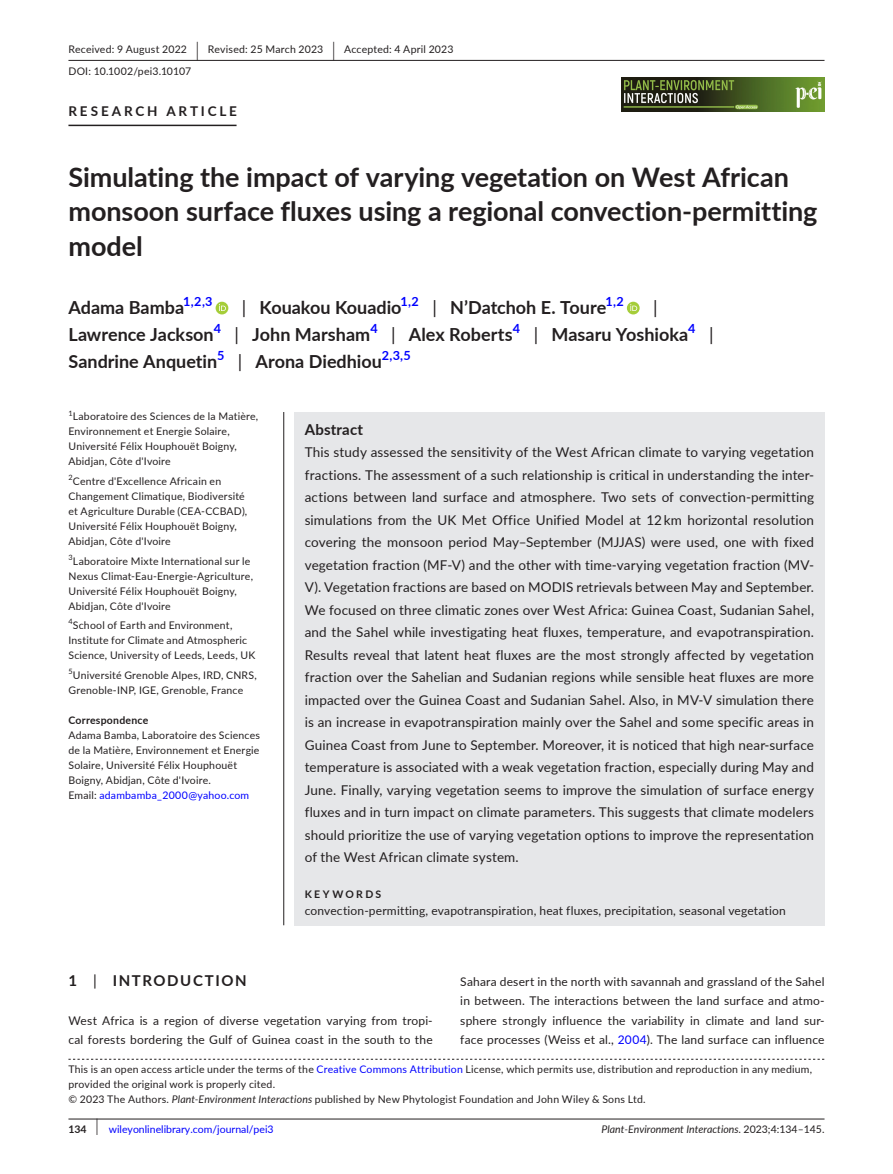
<style>
.page{position:relative;width:893px;height:1174px;background:#fff}
.page>*{position:absolute;margin:0;border:0;box-sizing:border-box;transform-origin:0 0}
.t1{font:700 27px/34.5px "Lato";color:#231f20}
.t2{font:700 18px "Lato";color:#231f20}
.t3{font:18px "Lato";color:#231f20}
.t4{font:700 15px "Lato";letter-spacing:.1em;color:#231f20}
.t5{font:700 15px "Lato";letter-spacing:.015em;color:#231f20}
.t6{font:13.5px/22.5px "Lato";letter-spacing:.01em;color:#231f20;text-align:justify}
.t7{font:700 13.5px "Lato";letter-spacing:.21em;color:#231f20}
.t8{font:700 12.6px "Lato";color:#00f}
.t9{font:12px/19.5px "Lato";letter-spacing:.015em;color:#231f20}
.t10{font:10.5px/15px "Lato";letter-spacing:.02em;color:#231f20}
.t11{font:italic 10.5px "Lato";color:#231f20}
.t12{font:10.5px "Lato";color:#00f}
.t13{font:700 10.5px "Lato";letter-spacing:.02em;color:#231f20}
.t14{font:700 10.5px "Lato";letter-spacing:.22em;color:#231f20}
.s1{font-size:19.65px}
.s2{font-weight:400}
.s3{color:#00f}
.s4{font-style:italic}
.s5{font-weight:700;color:#231f20}
.s6{font-size:17.4px;color:#231f20}
.s7{font-style:normal}
</style>
<div class="page">
<hr style="left:68px;top:1118px;width:756px;height:1px;background:#231f20">
<img style="left:621px;top:78px;width:203px;height:34px">
<hr style="left:68px;top:60px;width:756px;height:1px;background:#231f20">
<hr style="left:68px;top:125px;width:169px;height:1px;background:#231f20">
<div style="left:216px;top:302px;width:12px;height:12px;background:#a5cd39;border-radius:50%"></div>
<svg style="left:219px;top:304px;width:7px;height:7px"></svg>
<div style="left:627px;top:302px;width:13px;height:12px;background:#a5cd39;border-radius:50%"></div>
<svg style="left:630px;top:304px;width:7px;height:7px"></svg>
<svg style="left:68px;top:1058px;width:756px;height:1px"></svg>
<div style="left:294px;top:412px;width:530px;height:513px;background:#e6e7e9"></div>
<hr style="left:283px;top:412px;width:1px;height:513px;background:#231f20">
<p class="t10" style="left:68px;top:38px;width:386px;line-height:21.8px">Received: 9 August 2022 <span class="s1">|</span> Revised: 25 March 2023 <span class="s1">|</span> Accepted: 4 April 2023<br>DOI: 10.1002/pei3.10107</p>
<p class="t7" style="left:68px;top:101px;width:170px">RESEARCH ARTICLE</p>
<h1 class="t1" style="left:68px;top:159px;width:750px">Simulating the impact of varying vegetation on West African monsoon surface fluxes using a regional convection-permitting model</h1>
<h2 class="t2" style="left:68px;top:295px;width:117px">Adama Bamba</h2>
<p class="t8" style="left:183px;top:292px;width:31px">1,2,3</p>
<h2 class="t2" style="left:242px;top:295px;width:161px"><span class="s2">|</span> Kouakou Kouadio</h2>
<p class="t8" style="left:401px;top:292px;width:20px">1,2</p>
<h2 class="t2" style="left:432px;top:295px;width:175px"><span class="s2">|</span> N’Datchoh E. Toure</h2>
<p class="t8" style="left:606px;top:292px;width:20px">1,2</p>
<h2 class="t3" style="left:653px;top:295px;width:6px">|</h2>
<h2 class="t2" style="left:68px;top:322px;width:147px">Lawrence Jackson</h2>
<p class="t8" style="left:214px;top:319px;width:9px">4</p>
<h2 class="t2" style="left:235px;top:322px;width:137px"><span class="s2">|</span> John Marsham</h2>
<p class="t8" style="left:370px;top:319px;width:9px">4</p>
<h2 class="t2" style="left:391px;top:322px;width:123px"><span class="s2">|</span> Alex Roberts</h2>
<p class="t8" style="left:513px;top:319px;width:9px">4</p>
<h2 class="t2" style="left:534px;top:322px;width:156px"><span class="s2">|</span> Masaru Yoshioka</h2>
<p class="t8" style="left:688px;top:319px;width:9px">4</p>
<h2 class="t3" style="left:709px;top:322px;width:6px">|</h2>
<h2 class="t2" style="left:68px;top:349px;width:150px">Sandrine Anquetin</h2>
<p class="t8" style="left:217px;top:346px;width:9px">5</p>
<h2 class="t2" style="left:238px;top:349px;width:145px"><span class="s2">|</span> Arona Diedhiou</h2>
<p class="t8" style="left:382px;top:346px;width:31px">2,3,5</p>
<p class="t10" style="left:68px;top:409px;width:191px"><sup>1</sup>Laboratoire des Sciences de la Matière, Environnement et Energie Solaire, Université Félix Houphouët Boigny, Abidjan, Côte d'Ivoire</p>
<p class="t10" style="left:68px;top:473px;width:180px"><sup>2</sup>Centre d'Excellence Africain en Changement Climatique, Biodiversité et Agriculture Durable (CEA-CCBAD), Université Félix Houphouët Boigny, Abidjan, Côte d'Ivoire</p>
<p class="t10" style="left:68px;top:553px;width:186px"><sup>3</sup>Laboratoire Mixte International sur le Nexus Climat-Eau-Energie-Agriculture, Université Félix Houphouët Boigny, Abidjan, Côte d'Ivoire</p>
<p class="t10" style="left:68px;top:617px;width:188px"><sup>4</sup>School of Earth and Environment,<br>Institute for Climate and Atmospheric<br>Science, University of Leeds, Leeds, UK</p>
<p class="t10" style="left:68px;top:667px;width:190px"><sup>5</sup>Université Grenoble Alpes, IRD, CNRS,<br>Grenoble-INP, IGE, Grenoble, France</p>
<p class="t13" style="left:68px;top:712px;width:81px">Correspondence</p>
<p class="t10" style="left:68px;top:727px;width:193px">Adama Bamba, Laboratoire des Sciences de la Matière, Environnement et Energie Solaire, Université Félix Houphouët Boigny, Abidjan, Côte d'Ivoire.<br>Email: <span class="s3">adambamba_2000@yahoo.com</span></p>
<p class="t5" style="left:305px;top:418px;width:60px">Abstract</p>
<p class="t6" style="left:305px;top:440px;width:511px">This study assessed the sensitivity of the West African climate to varying vegetation fractions. The assessment of a such relationship is critical in understanding the inter&shy;actions between land surface and atmosphere. Two sets of convection-permitting simulations from the UK Met Office Unified Model at 12 km horizontal resolution covering the monsoon period May–September (MJJAS) were used, one with fixed vegetation fraction (MF-V) and the other with time-varying vegetation fraction (MV-V). Vegetation fractions are based on MODIS retrievals between May and September.<br>We focused on three climatic zones over West Africa: Guinea Coast, Sudanian Sahel, and the Sahel while investigating heat fluxes, temperature, and evapotranspiration.<br>Results reveal that latent heat fluxes are the most strongly affected by vegetation fraction over the Sahelian and Sudanian regions while sensible heat fluxes are more impacted over the Guinea Coast and Sudanian Sahel. Also, in MV-V simulation there is an increase in evapotranspiration mainly over the Sahel and some specific areas in Guinea Coast from June to September. Moreover, it is noticed that high near-surface temperature is associated with a weak vegetation fraction, especially during May and June. Finally, varying vegetation seems to improve the simulation of surface energy fluxes and in turn impact on climate parameters. This suggests that climate modelers should prioritize the use of varying vegetation options to improve the representation of the West African climate system.</p>
<p class="t14" style="left:305px;top:886px;width:78px">KEYWORDS</p>
<p class="t9" style="left:305px;top:900px;width:482px">convection-permitting, evapotranspiration, heat fluxes, precipitation, seasonal vegetation</p>
<p class="t4" style="left:68px;top:969px;width:180px">1 <span class="s2">|</span> INTRODUCTION</p>
<p class="t9" style="left:68px;top:1010px;width:366px">West Africa is a region of diverse vegetation varying from tropi&shy;cal forests bordering the Gulf of Guinea coast in the south to the</p>
<p class="t9" style="left:460px;top:971px;width:366px;text-align:justify">Sahara desert in the north with savannah and grassland of the Sahel in between. The interactions between the land surface and atmo&shy;sphere strongly influence the variability in climate and land sur&shy;face processes (Weiss et al., <span class="s3">2004</span>). The land surface can influence</p>
<p class="t10" style="left:68px;top:1061px;width:745px">This is an open access article under the terms of the <span class="s3">Creative Commons Attribution</span> License, which permits use, distribution and reproduction in any medium, provided the original work is properly cited.<br>© 2023 The Authors. <span class="s4">Plant-Environment Interactions</span> published by New Phytologist Foundation and John Wiley &amp; Sons Ltd.</p>
<p class="t12" style="left:68px;top:1121px;width:207px"><span class="s5">134</span> <span class="s6">|</span> wileyonlinelibrary.com/journal/pei3</p>
<p class="t11" style="left:602px;top:1121px;width:224px">Plant-Environment Interactions. <span class="s7">2023;4:134–145.</span></p>
</div>
